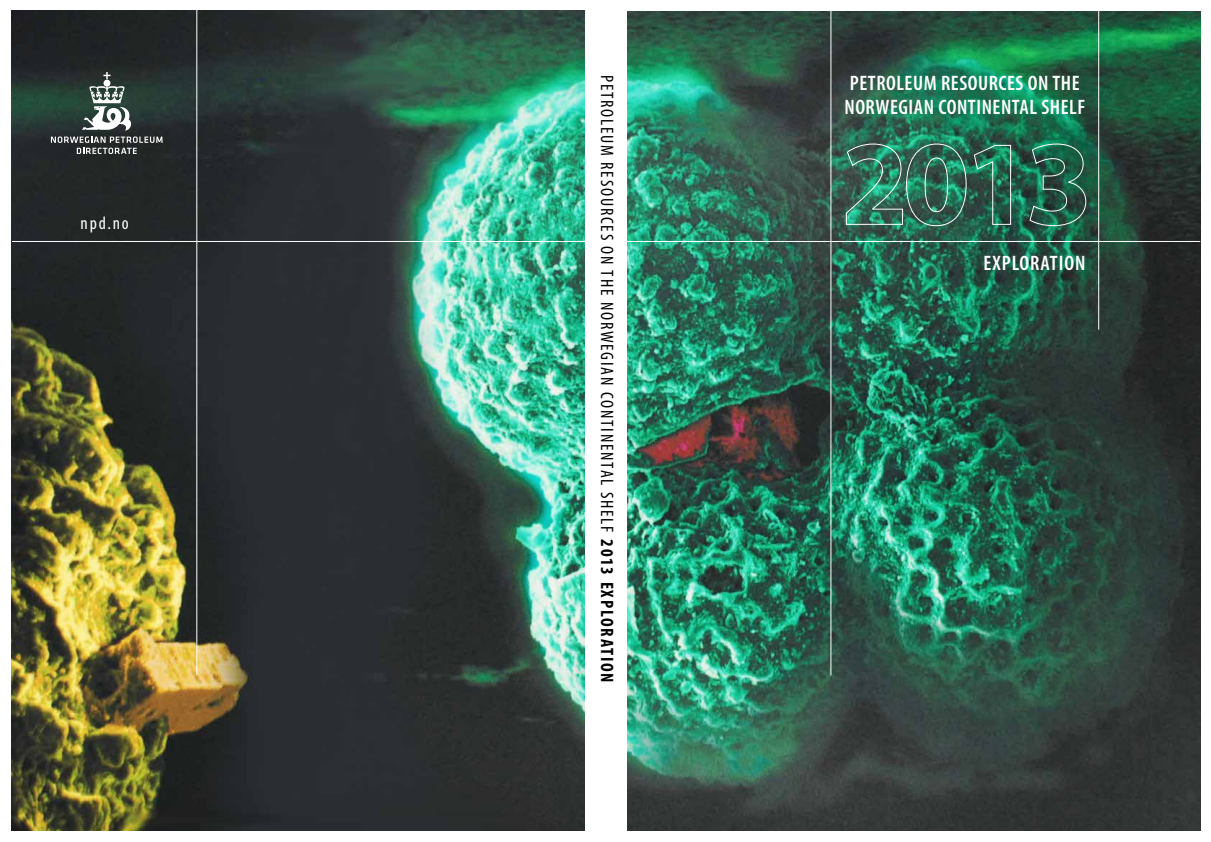
<style>
.page{position:relative;width:1211px;height:842px;background:#fff}
.page>*{position:absolute;margin:0;border:0;box-sizing:border-box;transform-origin:0 0}
.t1{font:600 condensed 21px/24px "Myriad Pro";letter-spacing:.025em;color:#fff}
.t2{font:condensed 18px "Myriad Pro";letter-spacing:.1em;color:#000}
.t3{font:condensed 18px "Myriad Pro";color:#fff}
.s1{font-weight:700}
</style>
<div class="page">
<img style="left:12px;top:11px;width:573px;height:819px">
<img style="left:627px;top:11px;width:573px;height:820px">
<img style="left:845px;top:143px;width:121px;height:83px">
<svg style="left:973px;top:145px;width:38px;height:80px;background:#326d58"></svg>
<svg style="left:1028px;top:143px;width:58px;height:83px;background:#2c6652"></svg>
<hr style="left:12px;top:241px;width:1188px;height:1px;background:#fff">
<hr style="left:830px;top:5px;width:1px;height:670px;background:#fff">
<hr style="left:1098px;top:10px;width:1px;height:320px;background:#fff">
<svg style="left:51px;top:72px;width:112px;height:82px;background:#475450"></svg>
<hr style="left:196px;top:4px;width:1px;height:671px;background:#fff">
<p class="t3" style="left:81px;top:212px;width:50px">npd.no</p>
<p class="t2" style="left:618px;top:75px;width:609px;rotate:90deg">PETROLEUM RESOURCES ON THE NORWEGIAN CONTINENTAL SHELF <span class="s1">2013 EXPLORATION</span></p>
<p class="t1" style="left:844px;top:72px;width:242px">PETROLEUM RESOURCES ON THE<br>NORWEGIAN CONTINENTAL SHELF</p>
<p class="t1" style="left:983px;top:252px;width:29px">EXPLORATION</p>
</div>
